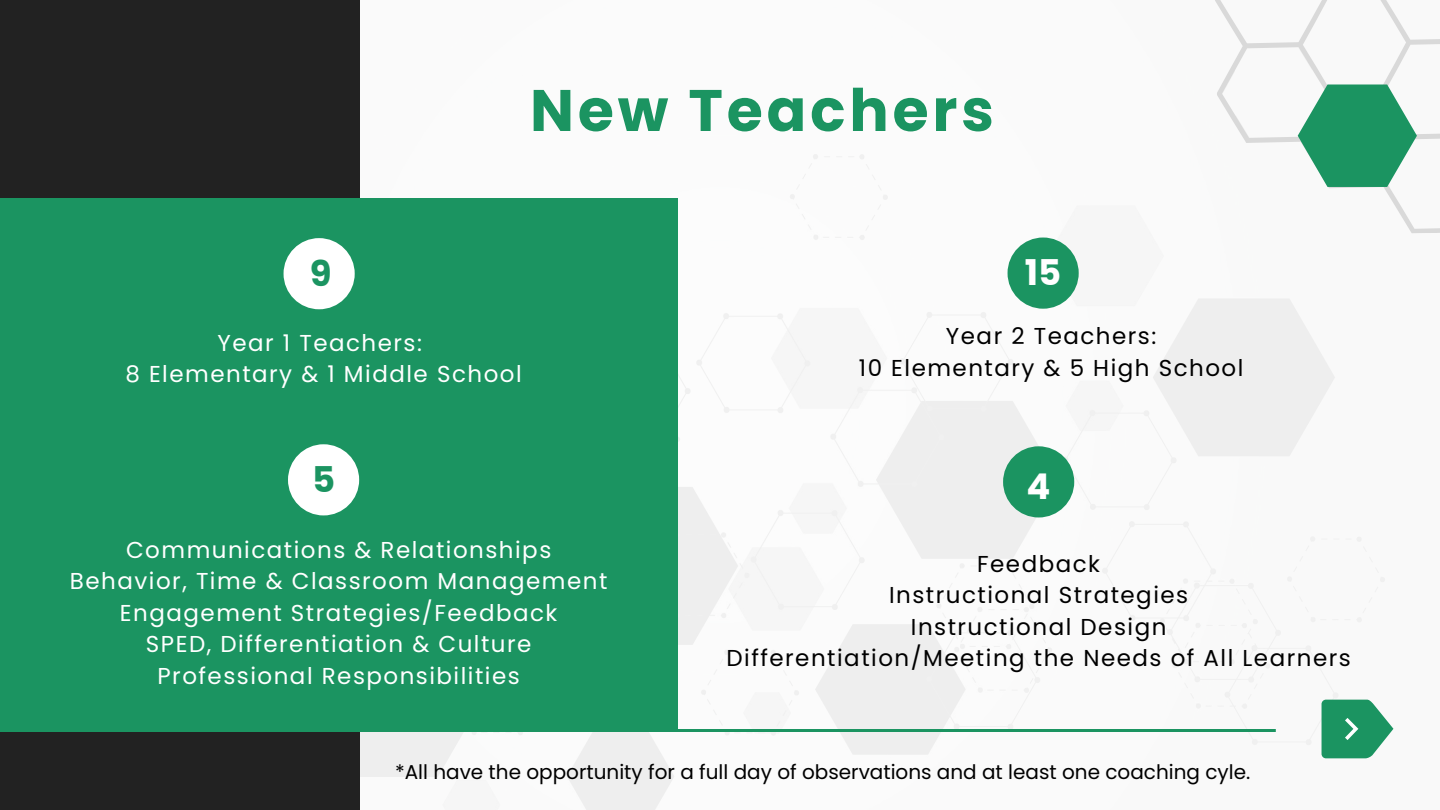
<style>
.page{position:relative;width:1440px;height:810px;background:#fff}
.page>*{position:absolute;margin:0;border:0;box-sizing:border-box;transform-origin:0 0}
.t1{font:700 58.5px "Poppins";letter-spacing:.065em;color:#1b9461}
.t2{font:700 35.5px "Poppins";color:#fff}
.t3{font:700 35.5px "Poppins";color:#1b9461}
.t4{font:23px/31.5px "Poppins";letter-spacing:.065em;color:#fff;text-align:center}
.t5{font:23px/31.5px "Poppins";letter-spacing:.065em;color:#000;text-align:center}
.t6{font:20px "Poppins";color:#000}
</style>
<div class="page">
<img style="left:359px;top:0;width:1035px;height:810px">
<div style="left:0;top:0;width:359px;height:810px;background:#222"></div>
<div style="left:0;top:199px;width:677px;height:533px;background:#1b9461"></div>
<div style="left:284px;top:238px;width:71px;height:71px;background:#fff;border-radius:50%"></div>
<div style="left:288px;top:444px;width:71px;height:71px;background:#fff;border-radius:50%"></div>
<div style="left:1008px;top:238px;width:71px;height:71px;background:#1b9461;border-radius:50%"></div>
<div style="left:1003px;top:446px;width:71px;height:71px;background:#1b9461;border-radius:50%"></div>
<svg style="left:1322px;top:700px;width:71px;height:58px"></svg>
<hr style="left:658px;top:729px;width:618px;height:3px;background:#1b9461">
<svg style="left:1208px;top:0;width:232px;height:238px"></svg>
<svg style="left:1298px;top:84px;width:119px;height:103px"></svg>
<p class="t1" style="left:530px;top:70px;width:465px">New Teachers</p>
<p class="t3" style="left:310px;top:248px;width:23px">9</p>
<p class="t4" style="left:125px;top:327px;width:398px">Year 1 Teachers:<br>8 Elementary &amp; 1 Middle School</p>
<h1 class="t3" style="left:312px;top:455px;width:25px">5</h1>
<p class="t2" style="left:1025px;top:248px;width:38px">15</p>
<p class="t5" style="left:859px;top:320px;width:386px">Year 2 Teachers:<br>10 Elementary &amp; 5 High School</p>
<h2 class="t2" style="left:1027px;top:461px;width:26px">4</h2>
<h2 class="t4" style="left:70px;top:534px;width:539px">Communications &amp; Relationships Behavior, Time &amp; Classroom Management Engagement Strategies/Feedback<br>SPED, Differentiation &amp; Culture Professional Responsibilities</h2>
<h2 class="t5" style="left:726px;top:548px;width:626px">Feedback<br>Instructional Strategies<br>Instructional Design<br>Differentiation/Meeting the Needs of All Learners</h2>
<p class="t6" style="left:395px;top:758px;width:857px">*All have the opportunity for a full day of observations and at least one coaching cyle.</p>
</div>
